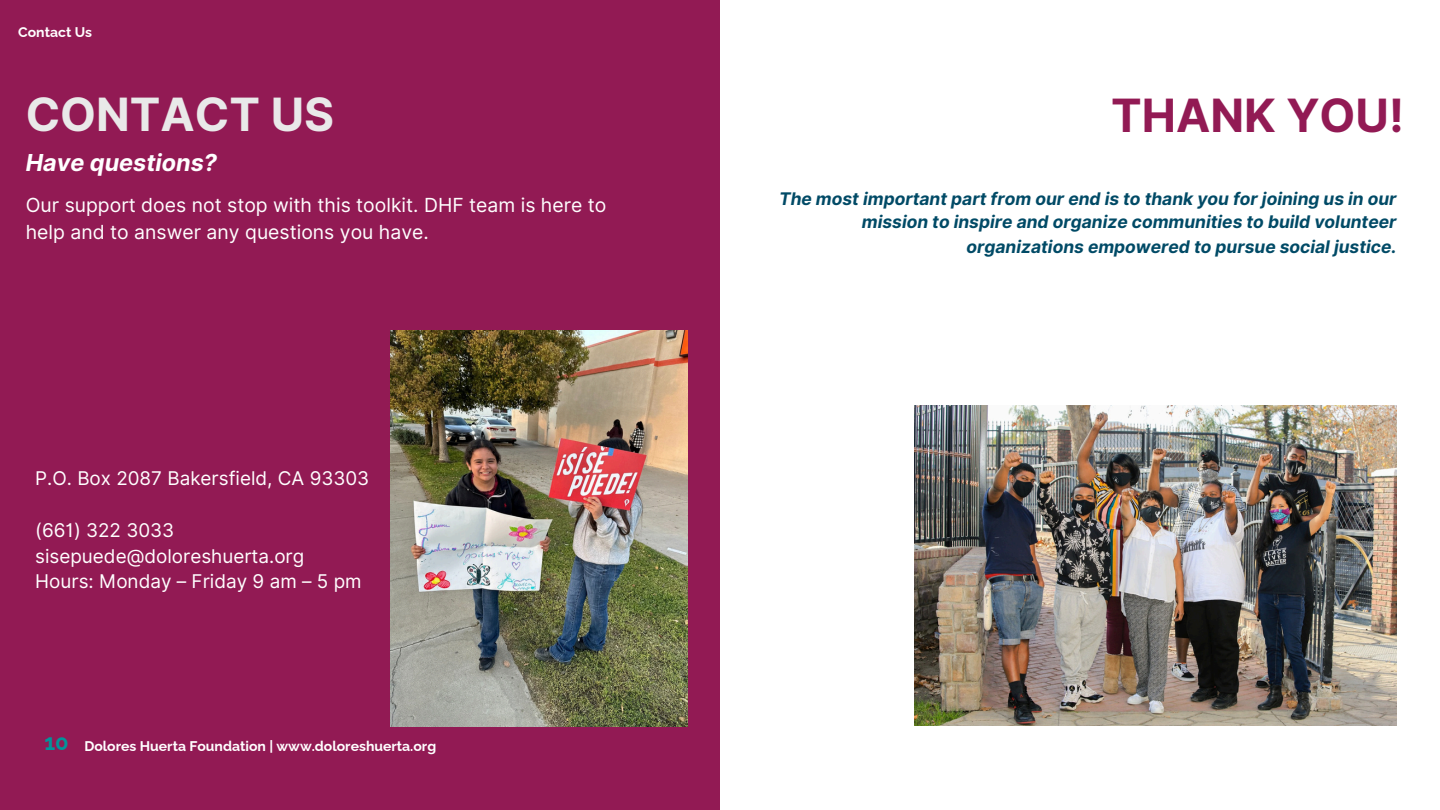
<style>
.page{position:relative;width:1440px;height:810px;background:#fff}
.page>*{position:absolute;margin:0;border:0;box-sizing:border-box;transform-origin:0 0}
.t1{font:700 45.9px "Inter";color:#e9e9e9}
.t2{font:700 45.9px "Inter";color:#921a54}
.t3{font:italic 700 23.4px "Inter";color:#fff}
.t4{font:700 22px "Raleway";color:#01949a}
.t5{font:19.4px/26.2px "Inter";color:#fff}
.t6{font:18.9px/25.5px "Inter";color:#fff}
.t7{font:italic 700 17.4px/23.2px "Inter";color:#004a66;text-align:right}
.t8{font:700 14px "Raleway";color:#fff}
</style>
<div class="page">
<div style="left:0;top:0;width:720px;height:810px;background:#921a54"></div>
<img style="left:915px;top:405px;width:481px;height:321px">
<img style="left:391px;top:330px;width:297px;height:396px">
<h3 class="t8" style="left:18px;top:24px;width:75px">Contact Us</h3>
<h2 class="t1" style="left:26px;top:87px;width:310px">CONTACT US</h2>
<h2 class="t3" style="left:26px;top:149px;width:193px">Have questions?</h2>
<h2 class="t5" style="left:26px;top:192px;width:582px">Our support does not stop with this toolkit. DHF team is here to help and to answer any questions you have.</h2>
<h1 class="t6" style="left:35px;top:466px;width:336px">P.O. Box 2087 Bakersfield, CA 93303</h1>
<h3 class="t6" style="left:35px;top:518px;width:328px">(661) 322 3033 sisepuede@doloreshuerta.org<br>Hours: Monday – Friday 9 am – 5 pm</h3>
<h2 class="t4" style="left:44px;top:729px;width:26px">10</h2>
<p class="t8" style="left:84px;top:738px;width:353px">Dolores Huerta Foundation | www.doloreshuerta.org</p>
<p class="t2" style="left:1111px;top:88px;width:294px">THANK YOU!</p>
<p class="t7" style="left:779px;top:187px;width:619px">The most important part from our end is to thank you for joining us in our mission to inspire and organize communities to build volunteer</p>
<p class="t7" style="left:966px;top:235px;width:432px">organizations empowered to pursue social justice.</p>
</div>
